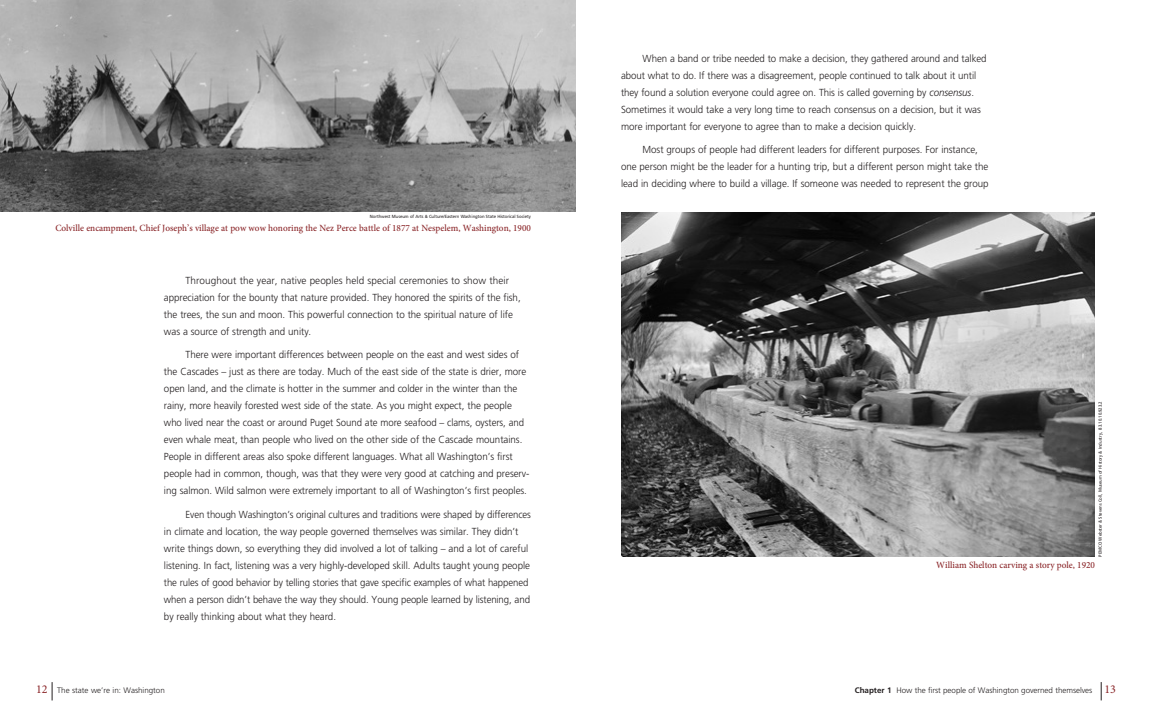
<style>
.page{position:relative;width:1152px;height:720px;background:#fff}
.page>*{position:absolute;margin:0;border:0;box-sizing:border-box;transform-origin:0 0}
.TEXT-frut{font:300 10.2px/17px "Frutiger";letter-spacing:-.005em;color:#231f20;scale:.96 1}
.TEXT-frut-2{font:300 10.2px/17px "Frutiger";letter-spacing:-.005em;color:#231f20;scale:.94 1}
.TEXT-frut-3{font:300 10.2px/17px "Frutiger";letter-spacing:-.005em;color:#231f20;scale:.95 1}
.TEXT-frut-4{font:300 10.2px/17px "Frutiger";letter-spacing:-.005em;color:#231f20}
.CAption-mininon{font:500 9.5px "Minion Pro";color:#8a2528}
.t1{font:300 8px "Frutiger";letter-spacing:-.005em;color:#231f20}
.photo_credits{font:4.5px "Frutiger";letter-spacing:-.005em;color:#231f20;scale:.95 1}
.s1{font-style:italic;font-size:10.3px}
.s2{font-family:"Minion Pro";font-weight:400;font-size:12px;color:#8a2528}
.s3{font-weight:700}
</style>
<div class="page">
<img style="left:0;top:0;width:576px;height:212px">
<img style="left:621px;top:213px;width:474px;height:344px">
<svg style="left:1101px;top:682px;width:1px;height:18px"></svg>
<svg style="left:52px;top:682px;width:1px;height:18px"></svg>
<p class="photo_credits" style="left:370px;top:214px;width:171px">Northwest Museum of Arts &amp; Culture/Eastern Washington State Historical Society</p>
<p class="CAption-mininon" style="left:55px;top:221px;width:477px">Colville encampment, Chief Joseph’s village at pow wow honoring the Nez Perce battle of 1877 at Nespelem, Washington, 1900</p>
<p class="TEXT-frut-4" style="left:164px;top:272px;width:358px;text-indent:22px">Throughout the year, native peoples held special ceremonies to show their appreciation for the bounty that nature provided. They honored the spirits of the fish, the trees, the sun and moon. This powerful connection to the spiritual nature of life was a source of strength and unity.</p>
<p class="TEXT-frut" style="left:164px;top:346px;width:382px;text-indent:22px">There were important differences between people on the east and west sides of the Cascades – just as there are today. Much of the east side of the state is drier, more open land, and the climate is hotter in the summer and colder in the winter than the rainy, more heavily forested west side of the state. As you might expect, the people who lived near the coast or around Puget Sound ate more seafood – clams, oysters, and even whale meat, than people who lived on the other side of the Cascade mountains.<br>People in different areas also spoke different languages. What all Washington’s first people had in common, though, was that they were very good at catching and preserv&shy;ing salmon. Wild salmon were extremely important to all of Washington’s first peoples.</p>
<p class="TEXT-frut-2" style="left:164px;top:506px;width:392px;text-indent:22px">Even though Washington’s original cultures and traditions were shaped by differences in climate and location, the way people governed themselves was similar. They didn’t write things down, so everything they did involved a lot of talking – and a lot of careful listening. In fact, listening was a very highly-developed skill. Adults taught young people the rules of good behavior by telling stories that gave specific examples of what happened when a person didn’t behave the way they should. Young people learned by listening, and by really thinking about what they heard.</p>
<p class="TEXT-frut-3" style="left:621px;top:50px;width:386px;text-indent:22px">When a band or tribe needed to make a decision, they gathered around and talked about what to do. If there was a disagreement, people continued to talk about it until they found a solution everyone could agree on. This is called governing by <span class="s1">consensus</span>.<br>Sometimes it would take a very long time to reach consensus on a decision, but it was more important for everyone to agree than to make a decision quickly.</p>
<p class="TEXT-frut" style="left:621px;top:141px;width:385px;text-indent:22px">Most groups of people had different leaders for different purposes. For instance, one person might be the leader for a hunting trip, but a different person might take the lead in deciding where to build a village. If someone was needed to represent the group</p>
<p class="photo_credits" style="left:1098px;top:557px;width:165px;rotate:-90deg">PEMCO Webster &amp; Stevens Coll, Museum of History &amp; Industry, 83.10.10.923.2</p>
<p class="CAption-mininon" style="left:936px;top:558px;width:160px">William Shelton carving a story pole, 1920</p>
<p class="t1" style="left:36px;top:686px;width:130px"><span class="s2">12</span> The state we’re in: Washington</p>
<p class="t1" style="left:855px;top:685px;width:263px"><span class="s3">Chapter 1</span> How the first people of Washington governed themselves <span class="s2">13</span></p>
</div>
